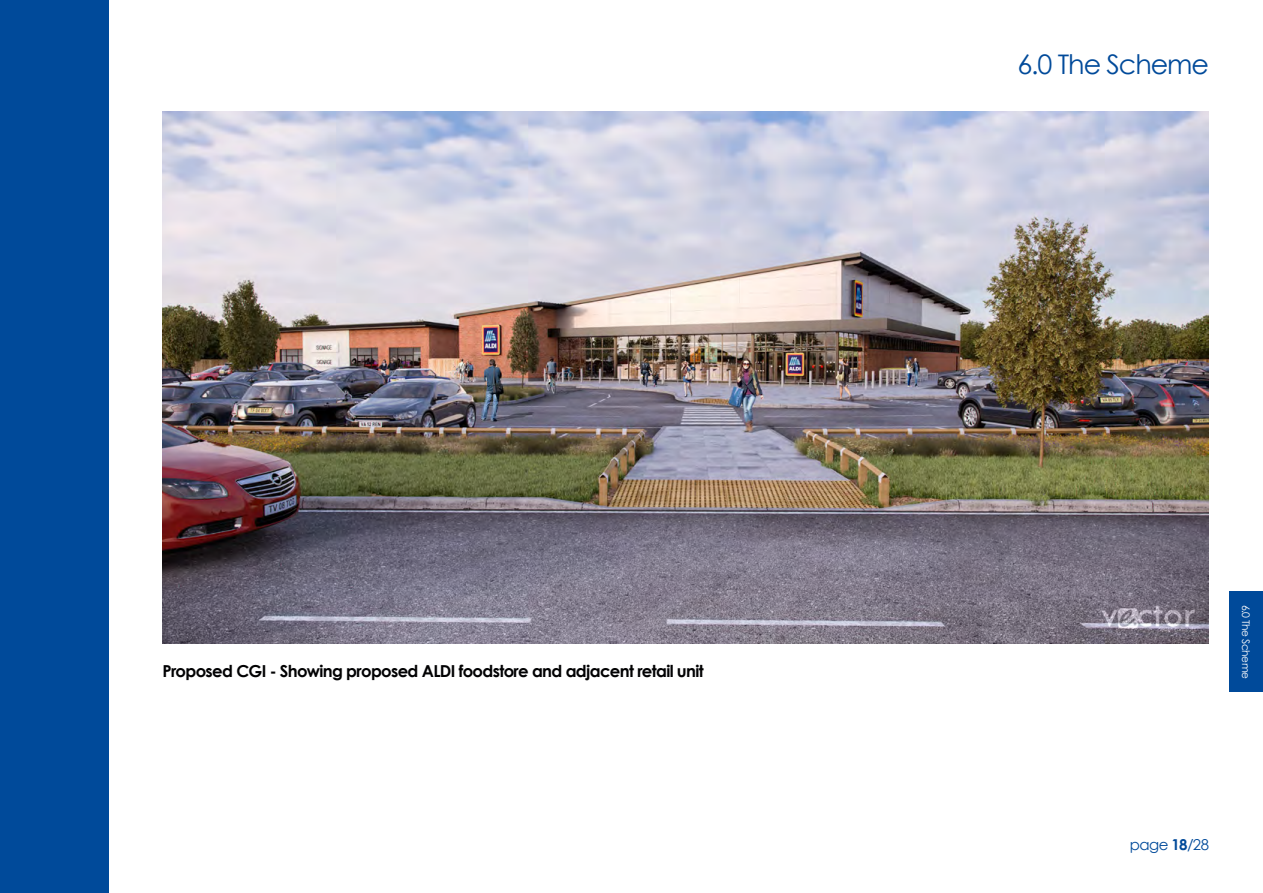
<style>
.page{position:relative;width:1263px;height:893px;background:#fff}
.page>*{position:absolute;margin:0;border:0;box-sizing:border-box;transform-origin:0 0}
.t1{font:27px "Century Gothic";letter-spacing:-.04em;color:#004a9a}
.t2{font:700 16.5px "Century Gothic";letter-spacing:-.04em;color:#020203}
.t3{font:15px "Century Gothic";letter-spacing:-.04em;color:#004a9a}
.t4{font:10.5px "Century Gothic";letter-spacing:-.04em;color:#fff}
.s1{font-weight:700}
</style>
<div class="page">
<div style="left:0;top:0;width:108px;height:893px;background:#004a9a"></div>
<div style="left:1229px;top:592px;width:34px;height:100px;background:#004a9a"></div>
<img style="left:162px;top:111px;width:1047px;height:532px">
<p class="t2" style="left:162px;top:658px;width:543px">Proposed CGI - Showing proposed ALDI foodstore and adjacent retail unit</p>
<h1 class="t1" style="left:1017px;top:46px;width:193px">6.0 The Scheme</h1>
<p class="t4" style="left:1253px;top:605px;width:76px;rotate:90deg">6.0 The Scheme</p>
<p class="t3" style="left:1130px;top:834px;width:81px">page <span class="s1">18</span>/28</p>
</div>
